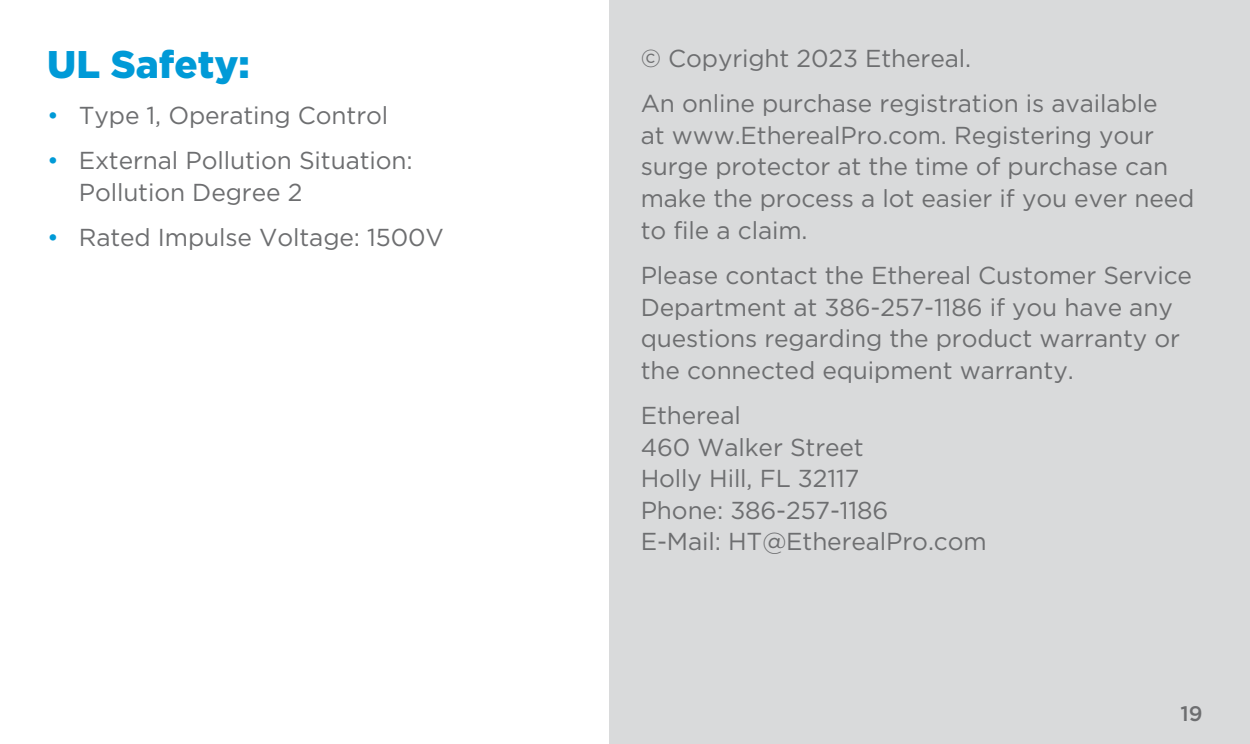
<style>
.page{position:relative;width:1250px;height:744px;background:#fff}
.page>*{position:absolute;margin:0;border:0;box-sizing:border-box;transform-origin:0 0}
.t1{font:900 38.5px "Gotham";color:#009ad7}
.t2{font:24.5px/31.5px "Gotham";letter-spacing:-.005em;color:#6d6e70}
.t3{font:500 21px "Gotham";color:#6d6e70}
.s1{color:#009ad7}
</style>
<div class="page">
<div style="left:609px;top:0;width:641px;height:743px;background:#d9dadb"></div>
<h1 class="t1" style="left:47px;top:42px;width:204px">UL Safety:</h1>
<p class="t2" style="left:47px;top:99px;width:343px"><span class="s1">•</span> Type 1, Operating Control</p>
<p class="t2" style="left:79px;top:144px;width:336px;text-indent:-32px"><span class="s1">•</span> External Pollution Situation:<br>Pollution Degree 2</p>
<p class="t2" style="left:47px;top:221px;width:398px"><span class="s1">•</span> Rated Impulse Voltage: 1500V</p>
<p class="t2" style="left:641px;top:35px;width:518px;line-height:45.5px">© Copyright 2023 Ethereal.<br>An online purchase registration is available</p>
<p class="t2" style="left:641px;top:119px;width:555px">at www.EtherealPro.com. Registering your surge protector at the time of purchase can make the process a lot easier if you ever need to file a claim.</p>
<p class="t2" style="left:641px;top:259px;width:553px">Please contact the Ethereal Customer Service Department at 386-257-1186 if you have any questions regarding the product warranty or the connected equipment warranty.</p>
<p class="t2" style="left:641px;top:399px;width:347px">Ethereal<br>460 Walker Street<br>Holly Hill, FL 32117<br>Phone: 386-257-1186<br>E-Mail: HT@EtherealPro.com</p>
<p class="t3" style="left:1181px;top:701px;width:24px">19</p>
</div>
